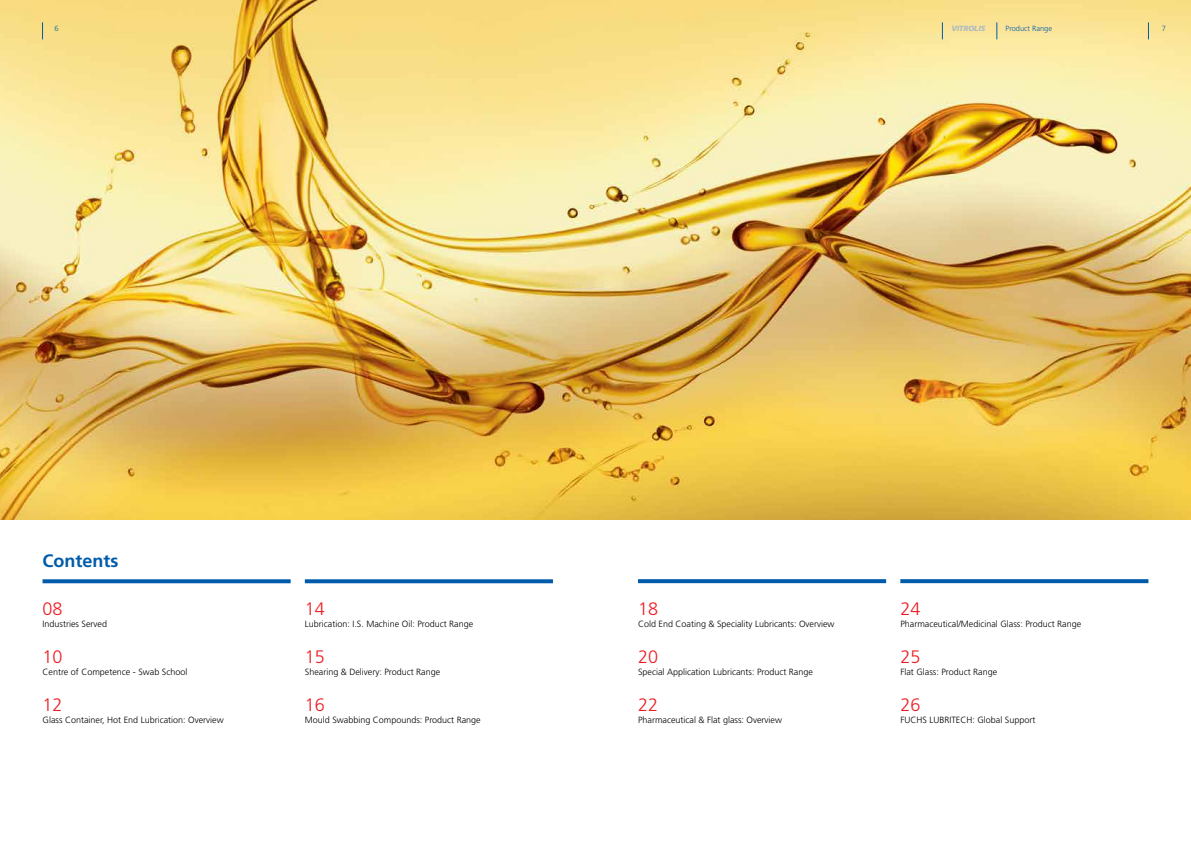
<style>
.page{position:relative;width:1191px;height:842px;background:#fff}
.page>*{position:absolute;margin:0;border:0;box-sizing:border-box;transform-origin:0 0}
.t1{font:300 18px "Frutiger LT Std";color:#ed1d24}
.t2{font:700 18px "Frutiger LT Std";color:#005baa}
.t3{font:300 9px "Frutiger LT Std";color:#000}
.t4{font:300 7.5px "Frutiger LT Std";color:#005baa}
.t5{font:italic 900 7.5px "Frutiger";color:#acbac2}
</style>
<div class="page">
<img style="left:0;top:0;width:1191px;height:519px">
<svg style="left:638px;top:579px;width:248px;height:4px"></svg>
<svg style="left:900px;top:579px;width:248px;height:4px"></svg>
<svg style="left:43px;top:579px;width:248px;height:4px"></svg>
<svg style="left:305px;top:579px;width:248px;height:4px"></svg>
<svg style="left:996px;top:22px;width:1px;height:17px"></svg>
<svg style="left:1148px;top:22px;width:1px;height:17px"></svg>
<svg style="left:42px;top:22px;width:1px;height:17px"></svg>
<svg style="left:942px;top:22px;width:1px;height:17px"></svg>
<p class="t4" style="left:55px;top:24px;width:6px">6</p>
<p class="t5" style="left:951px;top:24px;width:36px">VITROLIS</p>
<p class="t4" style="left:1005px;top:24px;width:48px">Product Range</p>
<p class="t4" style="left:1161px;top:24px;width:6px">7</p>
<h1 class="t2" style="left:43px;top:550px;width:77px">Contents</h1>
<h1 class="t1" style="left:43px;top:599px;width:22px">08</h1>
<p class="t3" style="left:43px;top:619px;width:66px">Industries Served</p>
<h1 class="t1" style="left:43px;top:647px;width:22px">10</h1>
<p class="t3" style="left:43px;top:667px;width:146px">Centre of Competence - Swab School</p>
<h1 class="t1" style="left:43px;top:695px;width:22px">12</h1>
<p class="t3" style="left:43px;top:715px;width:183px">Glass Container, Hot End Lubrication: Overview</p>
<h1 class="t1" style="left:305px;top:599px;width:22px">14</h1>
<p class="t3" style="left:305px;top:619px;width:170px">Lubrication: I.S. Machine Oil: Product Range</p>
<h1 class="t1" style="left:305px;top:647px;width:22px">15</h1>
<p class="t3" style="left:305px;top:667px;width:137px">Shearing &amp; Delivery: Product Range</p>
<h1 class="t1" style="left:305px;top:695px;width:22px">16</h1>
<p class="t3" style="left:305px;top:715px;width:177px">Mould Swabbing Compounds: Product Range</p>
<h1 class="t1" style="left:638px;top:599px;width:22px">18</h1>
<p class="t3" style="left:638px;top:619px;width:198px">Cold End Coating &amp; Speciality Lubricants: Overview</p>
<h1 class="t1" style="left:638px;top:647px;width:22px">20</h1>
<p class="t3" style="left:638px;top:667px;width:176px">Special Application Lubricants: Product Range</p>
<h1 class="t1" style="left:638px;top:695px;width:22px">22</h1>
<p class="t3" style="left:638px;top:715px;width:145px">Pharmaceutical &amp; Flat glass: Overview</p>
<h1 class="t1" style="left:900px;top:599px;width:22px">24</h1>
<p class="t3" style="left:900px;top:619px;width:182px">Pharmaceutical/Medicinal Glass: Product Range</p>
<h1 class="t1" style="left:900px;top:647px;width:22px">25</h1>
<p class="t3" style="left:900px;top:667px;width:98px">Flat Glass: Product Range</p>
<h1 class="t1" style="left:900px;top:695px;width:22px">26</h1>
<p class="t3" style="left:900px;top:715px;width:137px">FUCHS LUBRITECH: Global Support</p>
</div>
